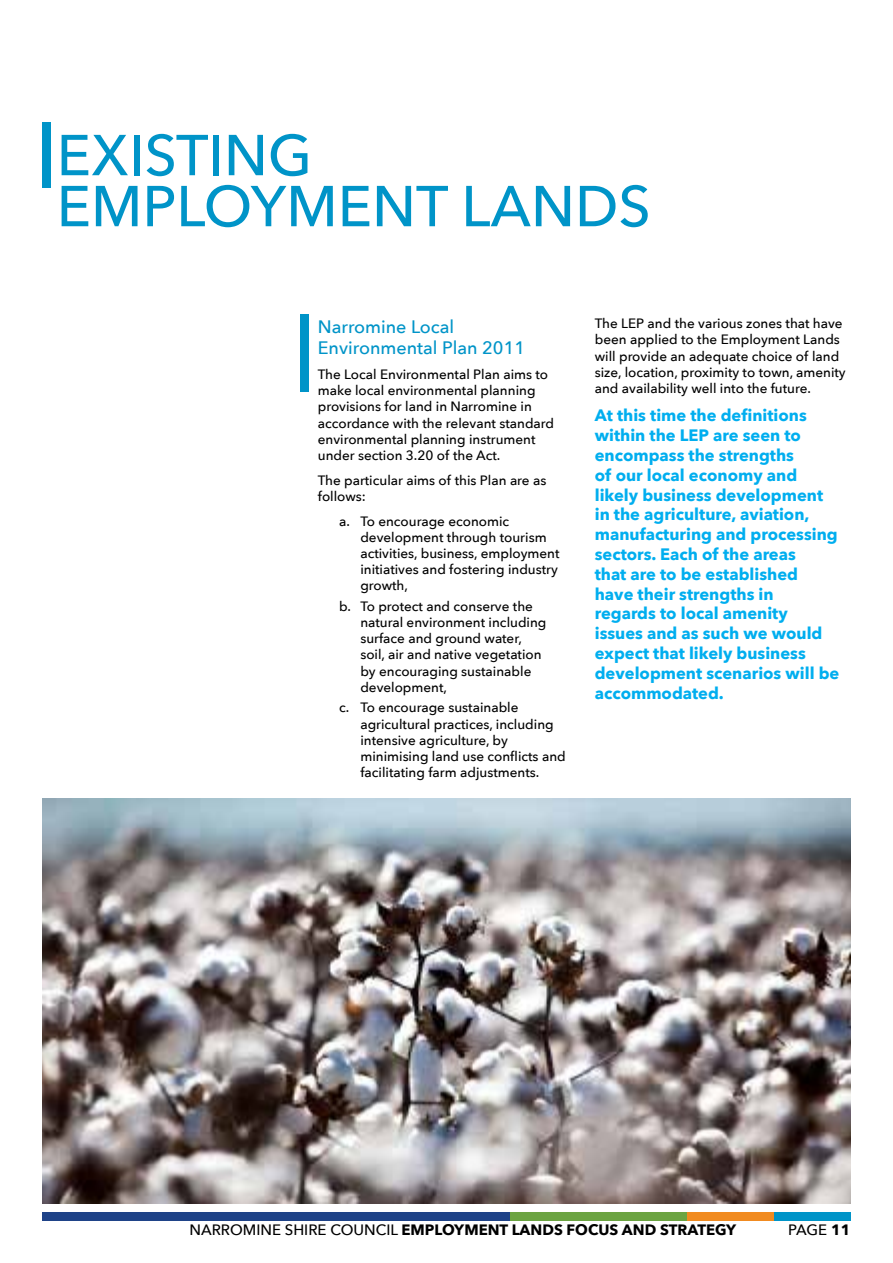
<style>
.page{position:relative;width:893px;height:1263px;background:#fff}
.page>*{position:absolute;margin:0;border:0;box-sizing:border-box;transform-origin:0 0}
.t1{font:500 57px/51px "Avenir Next";color:#0094c8}
.t2{font:500 18px/21.6px "Avenir Next";color:#0094c8}
.t3{font:700 16.5px/19.8px "Avenir Next";color:#00aeef}
.t4{font:700 15px "Avenir Next";color:#000}
.t5{font:500 15px "Avenir Next";color:#000}
.t6{font:500 13.5px/16.2px "Avenir Next";color:#000}
.s1{font-weight:500}
.s2{font-weight:700}
</style>
<div class="page">
<div style="left:43px;top:1212px;width:467px;height:8px;background:#1f4388"></div>
<div style="left:510px;top:1212px;width:177px;height:8px;background:#6ca442"></div>
<div style="left:687px;top:1212px;width:93px;height:8px;background:#f18b21"></div>
<div style="left:774px;top:1212px;width:76px;height:8px;background:#0094c8"></div>
<div style="left:300px;top:315px;width:9px;height:77px;background:#0094c8"></div>
<div style="left:43px;top:122px;width:8px;height:66px;background:#0094c8"></div>
<img style="left:43px;top:798px;width:807px;height:405px">
<h1 class="t1" style="left:57px;top:130px;width:596px">EXISTING<br>EMPLOYMENT LANDS</h1>
<h2 class="t2" style="left:318px;top:316px;width:209px">Narromine Local<br>Environmental Plan 2011</h2>
<p class="t6" style="left:318px;top:366px;width:238px">The Local Environmental Plan aims to make local environmental planning provisions for land in Narromine in accordance with the relevant standard environmental planning instrument under section 3.20 of the Act.</p>
<p class="t6" style="left:318px;top:472px;width:230px">The particular aims of this Plan are as follows:</p>
<p class="t6" style="left:360px;top:513px;width:201px;text-indent:-21px">a. To encourage economic development through tourism activities, business, employment initiatives and fostering industry growth,</p>
<p class="t6" style="left:360px;top:598px;width:188px;text-indent:-21px">b. To protect and conserve the natural environment including surface and ground water, soil, air and native vegetation by encouraging sustainable development,</p>
<p class="t6" style="left:360px;top:699px;width:207px;text-indent:-21px">c. To encourage sustainable agricultural practices, including intensive agriculture, by minimising land use conflicts and facilitating farm adjustments.</p>
<p class="t6" style="left:595px;top:315px;width:252px">The LEP and the various zones that have been applied to the Employment Lands will provide an adequate choice of land size, location, proximity to town, amenity and availability well into the future.</p>
<p class="t3" style="left:595px;top:405px;width:246px">At this time the definitions within the LEP are seen to encompass the strengths<br>of our local economy and likely business development in the agriculture, aviation, manufacturing and processing sectors. Each of the areas<br>that are to be established have their strengths in<br>regards to local amenity issues and as such we would expect that likely business development scenarios will be accommodated.</p>
<p class="t4" style="left:189px;top:1221px;width:548px"><span class="s1">NARROMINE SHIRE COUNCIL</span> EMPLOYMENT LANDS FOCUS AND STRATEGY</p>
<p class="t5" style="left:788px;top:1221px;width:64px">PAGE <span class="s2">11</span></p>
</div>
